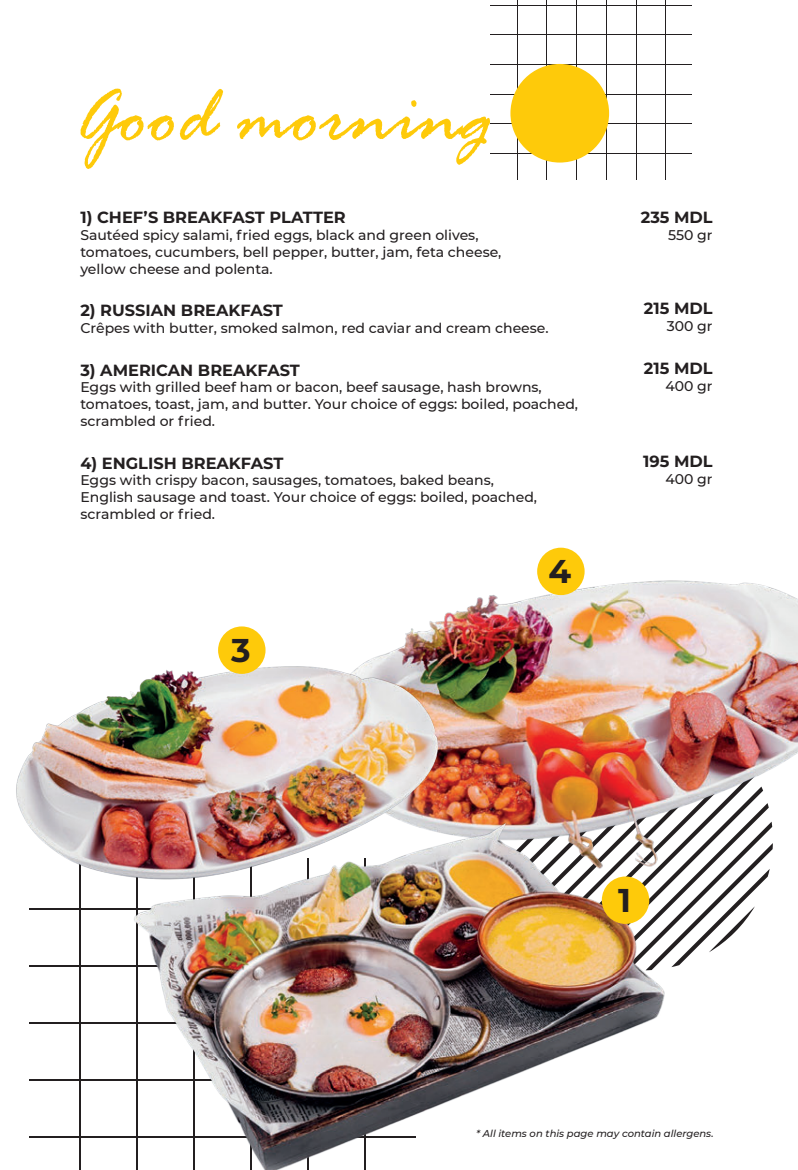
<style>
.page{position:relative;width:798px;height:1170px;background:#fff}
.page>*{position:absolute;margin:0;border:0;box-sizing:border-box;transform-origin:0 0}
.t1{font:italic 83.75px "Rage";color:#feca0a}
.t2{font:700 33px "Montserrat";color:#231f20}
.t3{font:700 16.12px "Montserrat";color:#231f20}
.t4{font:500 14px/16.9px "Montserrat";color:#231f20}
.t5{font:italic 500 10px "Montserrat";color:#231f20}
</style>
<div class="page">
<hr style="left:516px;top:0;width:1px;height:180px;background:#231f20">
<hr style="left:546px;top:0;width:1px;height:180px;background:#231f20">
<hr style="left:576px;top:0;width:1px;height:180px;background:#231f20">
<hr style="left:605px;top:0;width:1px;height:180px;background:#231f20">
<hr style="left:635px;top:0;width:1px;height:180px;background:#231f20">
<hr style="left:665px;top:0;width:1px;height:180px;background:#231f20">
<hr style="left:490px;top:5px;width:202px;height:1px;background:#231f20">
<hr style="left:490px;top:34px;width:202px;height:1px;background:#231f20">
<hr style="left:490px;top:64px;width:202px;height:1px;background:#231f20">
<hr style="left:490px;top:94px;width:202px;height:1px;background:#231f20">
<hr style="left:490px;top:123px;width:202px;height:1px;background:#231f20">
<hr style="left:490px;top:153px;width:202px;height:1px;background:#231f20">
<div style="left:510px;top:64px;width:99px;height:98px;background:#feca0a;border-radius:50%"></div>
<hr style="left:79px;top:857px;width:1px;height:312px;background:#231f20">
<hr style="left:29px;top:964px;width:386px;height:2px;background:#231f20">
<hr style="left:29px;top:1021px;width:386px;height:2px;background:#231f20">
<hr style="left:29px;top:1078px;width:386px;height:2px;background:#231f20">
<hr style="left:29px;top:1135px;width:386px;height:2px;background:#231f20">
<svg style="left:701px;top:918px;width:46px;height:34px"></svg>
<img style="left:467px;top:551px;width:330px;height:367px">
<div style="left:537px;top:547px;width:47px;height:48px;background:#feca0a;border-radius:50%"></div>
<img style="left:96px;top:795px;width:605px;height:374px">
<div style="left:601px;top:876px;width:48px;height:47px;background:#feca0a;border-radius:50%"></div>
<img style="left:16px;top:609px;width:452px;height:325px">
<div style="left:218px;top:626px;width:47px;height:47px;background:#feca0a;border-radius:50%"></div>
<h1 class="t1" style="left:74px;top:72px;width:421px">Good morning</h1>
<p class="t3" style="left:80px;top:206px;width:267px">1) CHEF’S BREAKFAST PLATTER</p>
<p class="t4" style="left:80px;top:226px;width:422px">Sautéed spicy salami, fried eggs, black and green olives, tomatoes, cucumbers, bell pepper, butter, jam, feta cheese, yellow cheese and polenta.</p>
<p class="t3" style="left:80px;top:299px;width:204px">2) RUSSIAN BREAKFAST</p>
<p class="t4" style="left:80px;top:319px;width:469px">Crêpes with butter, smoked salmon, red caviar and cream cheese.</p>
<p class="t3" style="left:80px;top:358px;width:221px">3) AMERICAN BREAKFAST</p>
<p class="t4" style="left:80px;top:378px;width:499px">Eggs with grilled beef ham or bacon, beef sausage, hash browns, tomatoes, toast, jam, and butter. Your choice of eggs: boiled, poached, scrambled or fried.</p>
<p class="t3" style="left:80px;top:451px;width:204px">4) ENGLISH BREAKFAST</p>
<p class="t4" style="left:80px;top:471px;width:458px">Eggs with crispy bacon, sausages, tomatoes, baked beans,<br>English sausage and toast. Your choice of eggs: boiled, poached, scrambled or fried.</p>
<h2 class="t2" style="left:231px;top:626px;width:21px">3</h2>
<h2 class="t2" style="left:548px;top:547px;width:24px">4</h2>
<p class="t3" style="left:640px;top:206px;width:73px">235 MDL</p>
<p class="t4" style="left:667px;top:226px;width:46px">550 gr</p>
<p class="t3" style="left:643px;top:297px;width:70px">215 MDL</p>
<p class="t4" style="left:666px;top:317px;width:47px">300 gr</p>
<p class="t3" style="left:643px;top:356px;width:70px">215 MDL</p>
<p class="t4" style="left:665px;top:376px;width:49px">400 gr</p>
<p class="t3" style="left:643px;top:449px;width:71px">195 MDL</p>
<p class="t4" style="left:665px;top:469px;width:49px">400 gr</p>
<h2 class="t2" style="left:618px;top:876px;width:14px">1</h2>
<p class="t5" style="left:476px;top:1126px;width:239px">* All items on this page may contain allergens.</p>
</div>
